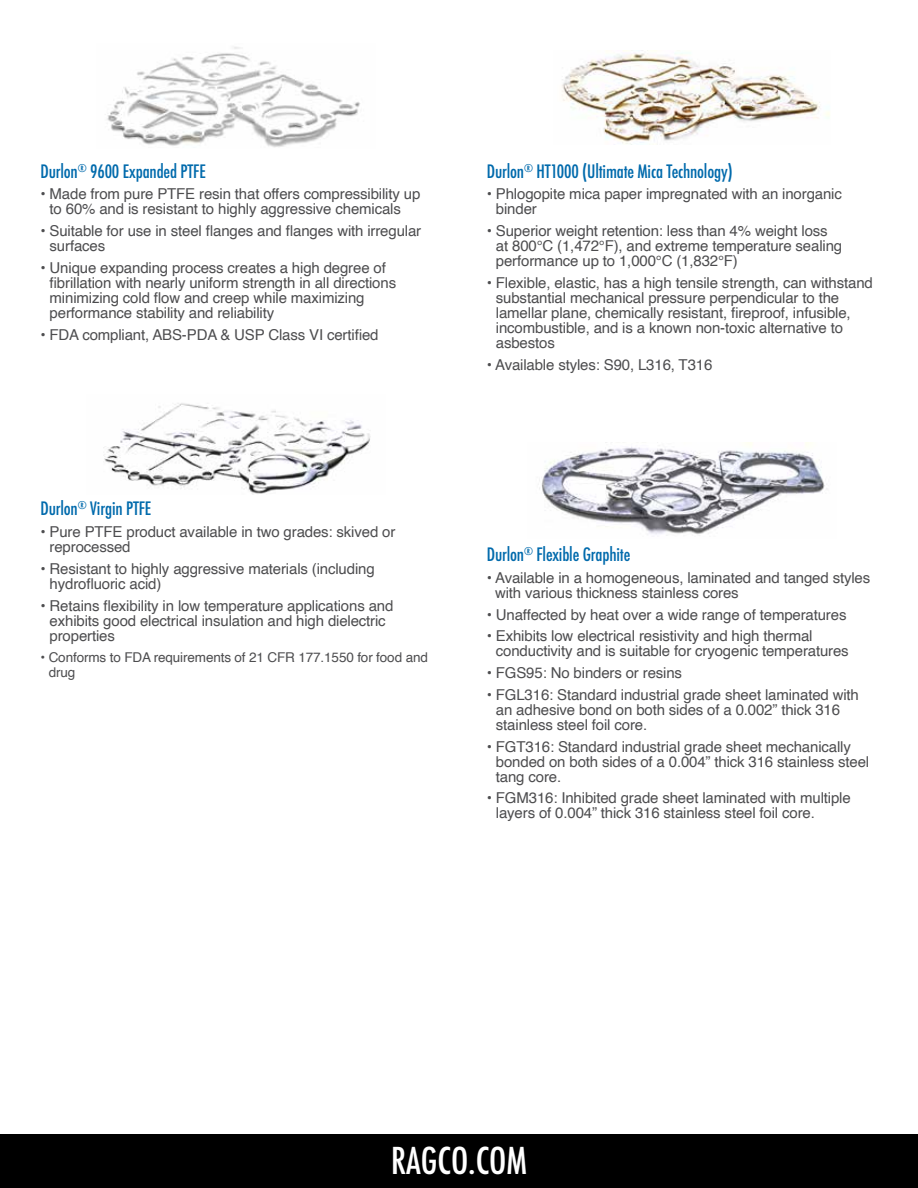
<style>
.page{position:relative;width:918px;height:1188px;background:#fff}
.page>*{position:absolute;margin:0;border:0;box-sizing:border-box;transform-origin:0 0}
.t1{font:500 condensed 36px "Futura";color:#fff}
.t2{font:500 condensed 18px "Futura";letter-spacing:-.01em;color:#006aac}
.t3{font:15px/15px "Helvetica";letter-spacing:-.01em;color:#4d4d4f}
.t4{font:13.5px/15px "Helvetica";letter-spacing:-.01em;color:#4d4d4f}
</style>
<div class="page">
<div style="left:0;top:1134px;width:918px;height:54px;background:#000"></div>
<img style="left:562px;top:50px;width:268px;height:94px">
<img style="left:107px;top:47px;width:253px;height:101px">
<img style="left:103px;top:403px;width:268px;height:91px">
<img style="left:539px;top:442px;width:289px;height:94px">
<p class="t2" style="left:40px;top:159px;width:167px">Durlon<sup>®</sup> 9600 Expanded PTFE</p>
<p class="t3" style="left:50px;top:187px;width:372px;text-indent:-9px">• Made from pure PTFE resin that offers compressibility up to 60% and is resistant to highly aggressive chemicals</p>
<p class="t3" style="left:50px;top:224px;width:373px;text-indent:-9px">• Suitable for use in steel flanges and flanges with irregular surfaces</p>
<p class="t3" style="left:50px;top:260px;width:348px;text-indent:-9px">• Unique expanding process creates a high degree of fibrillation with nearly uniform strength in all directions minimizing cold flow and creep while maximizing performance stability and reliability</p>
<p class="t3" style="left:40px;top:327px;width:340px">• FDA compliant, ABS-PDA &amp; USP Class VI certified</p>
<p class="t2" style="left:40px;top:497px;width:112px">Durlon<sup>®</sup> Virgin PTFE</p>
<p class="t3" style="left:50px;top:525px;width:347px;text-indent:-9px">• Pure PTFE product available in two grades: skived or reprocessed</p>
<p class="t3" style="left:50px;top:561px;width:327px;text-indent:-9px">• Resistant to highly aggressive materials (including hydrofluoric acid)</p>
<p class="t3" style="left:50px;top:598px;width:345px;text-indent:-9px">• Retains flexibility in low temperature applications and exhibits good electrical insulation and high dielectric properties</p>
<p class="t4" style="left:49px;top:650px;width:381px;text-indent:-8px">• Conforms to FDA requirements of 21 CFR 177.1550 for food and drug</p>
<p class="t2" style="left:487px;top:159px;width:247px">Durlon<sup>®</sup> HT1000 (Ultimate Mica Technology)</p>
<p class="t3" style="left:496px;top:187px;width:347px;text-indent:-9px">• Phlogopite mica paper impregnated with an inorganic binder</p>
<p class="t3" style="left:496px;top:224px;width:348px;text-indent:-9px">• Superior weight retention: less than 4% weight loss at 800°C (1,472°F), and extreme temperature sealing performance up to 1,000°C (1,832°F)</p>
<p class="t3" style="left:496px;top:275px;width:379px;text-indent:-9px">• Flexible, elastic, has a high tensile strength, can withstand substantial mechanical pressure perpendicular to the lamellar plane, chemically resistant, fireproof, infusible, incombustible, and is a known non-toxic alternative to asbestos</p>
<p class="t3" style="left:487px;top:357px;width:227px">• Available styles: S90, L316, T316</p>
<p class="t2" style="left:487px;top:543px;width:145px">Durlon<sup>®</sup> Flexible Graphite</p>
<p class="t3" style="left:495px;top:571px;width:377px;text-indent:-8px">• Available in a homogeneous, laminated and tanged styles with various thickness stainless cores</p>
<p class="t3" style="left:487px;top:607px;width:361px">• Unaffected by heat over a wide range of temperatures</p>
<p class="t3" style="left:496px;top:629px;width:354px;text-indent:-9px">• Exhibits low electrical resistivity and high thermal conductivity and is suitable for cryogenic temperatures</p>
<p class="t3" style="left:487px;top:666px;width:197px">• FGS95: No binders or resins</p>
<p class="t3" style="left:496px;top:688px;width:365px;text-indent:-9px">• FGL316: Standard industrial grade sheet laminated with an adhesive bond on both sides of a 0.002” thick 316 stainless steel foil core.</p>
<p class="t3" style="left:496px;top:739px;width:375px;text-indent:-9px">• FGT316: Standard industrial grade sheet mechanically bonded on both sides of a 0.004” thick 316 stainless steel tang core.</p>
<p class="t3" style="left:496px;top:791px;width:356px;text-indent:-9px">• FGM316: Inhibited grade sheet laminated with multiple layers of 0.004” thick 316 stainless steel foil core.</p>
<h1 class="t1" style="left:391px;top:1138px;width:137px">RAGCO.COM</h1>
</div>
